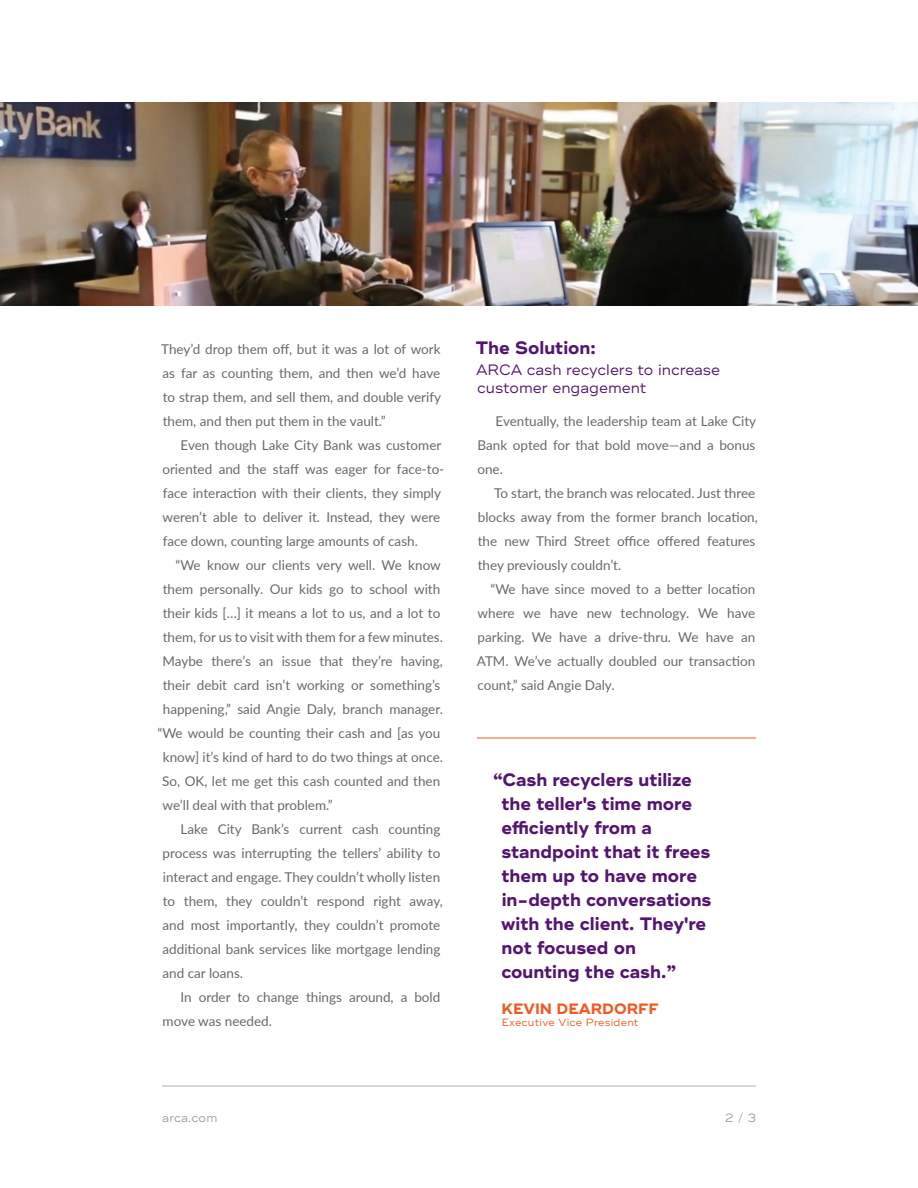
<style>
.page{position:relative;width:918px;height:1188px;background:#fff}
.page>*{position:absolute;margin:0;border:0;box-sizing:border-box;transform-origin:0 0}
.t1{font:700 18px/24px "Ridley Grotesk";color:#53156d}
.t2{font:15px/18px "Ridley Grotesk";color:#53156d}
.t3{font:700 15px "Ridley Grotesk";color:#f15921}
.t4{font:13.5px/24px "Lato";color:#69696c;text-align:justify}
.t5{font:12px "Ridley Grotesk";letter-spacing:.01em;color:#a0a1a5}
.t6{font:10.5px "Ridley Grotesk";letter-spacing:.025em;color:#f15921}
</style>
<div class="page">
<hr style="left:162px;top:1086px;width:594px;height:1px;background:#b2b3b7">
<img style="left:0;top:102px;width:918px;height:204px">
<hr style="left:477px;top:738px;width:279px;height:1px;background:#f15921">
<p class="t4" style="left:161px;top:337px;width:281px">They’d drop them off, but it was a lot of work as far as counting them, and then we’d have to strap them, and sell them, and double verify them, and then put them in the vault.”</p>
<p class="t4" style="left:162px;top:433px;width:283px;text-align:left;text-indent:18px">Even though Lake City Bank was customer oriented and the staff was eager for face-to&shy;face interaction with their clients, they simply weren’t able to deliver it. Instead, they were face down, counting large amounts of cash.</p>
<p class="t4" style="left:176px;top:553px;width:267px">“We know our clients very well. We know</p>
<p class="t4" style="left:163px;top:577px;width:279px">them personally. Our kids go to school with</p>
<p class="t4" style="left:163px;top:601px;width:279px">their kids […] it means a lot to us, and a lot to</p>
<p class="t4" style="left:163px;top:625px;width:282px">them, for us to visit with them for a few minutes.</p>
<p class="t4" style="left:163px;top:649px;width:282px">Maybe there’s an issue that they’re having,</p>
<p class="t4" style="left:163px;top:673px;width:279px">their debit card isn’t working or something’s</p>
<p class="t4" style="left:163px;top:697px;width:282px">happening,” said Angie Daly, branch manager.</p>
<p class="t4" style="left:158px;top:721px;width:284px">“We would be counting their cash and [as you</p>
<p class="t4" style="left:163px;top:745px;width:282px">know] it’s kind of hard to do two things at once.</p>
<p class="t4" style="left:162px;top:769px;width:279px">So, OK, let me get this cash counted and then</p>
<p class="t4" style="left:163px;top:793px;width:172px">we’ll deal with that problem.”</p>
<p class="t4" style="left:181px;top:817px;width:261px">Lake City Bank’s current cash counting</p>
<p class="t4" style="left:163px;top:841px;width:279px">process was interrupting the tellers’ ability to</p>
<p class="t4" style="left:163px;top:865px;width:279px">interact and engage. They couldn’t wholly listen</p>
<p class="t4" style="left:163px;top:889px;width:282px">to them, they couldn’t respond right away,</p>
<p class="t4" style="left:163px;top:913px;width:279px">and most importantly, they couldn’t promote</p>
<p class="t4" style="left:163px;top:937px;width:279px">additional bank services like mortgage lending</p>
<p class="t4" style="left:163px;top:961px;width:82px">and car loans.</p>
<p class="t4" style="left:181px;top:985px;width:261px">In order to change things around, a bold</p>
<p class="t4" style="left:163px;top:1009px;width:111px">move was needed.</p>
<h1 class="t1" style="left:476px;top:336px;width:121px">The Solution:</h1>
<p class="t2" style="left:476px;top:361px;width:246px">ARCA cash recyclers to increase customer engagement</p>
<p class="t4" style="left:477px;top:409px;width:280px;text-indent:18px">Eventually, the leadership team at Lake City Bank opted for that bold move—and a bonus one.</p>
<p class="t4" style="left:478px;top:481px;width:282px;text-align:left;text-indent:17px">To start, the branch was relocated. Just three blocks away from the former branch location, the new Third Street office offered features they previously couldn’t.</p>
<p class="t4" style="left:477px;top:577px;width:280px;text-indent:14px">“We have since moved to a better location where we have new technology. We have parking. We have a drive-thru. We have an ATM. We’ve actually doubled our transaction count,” said Angie Daly.</p>
<h1 class="t1" style="left:501px;top:768px;width:212px;text-indent:-8px">“Cash recyclers utilize the teller's time more efficiently from a standpoint that it frees them up to have more in-depth conversations with the client. They're not focused on counting the cash.”</h1>
<p class="t3" style="left:502px;top:1000px;width:159px">KEVIN DEARDORFF</p>
<p class="t6" style="left:502px;top:1016px;width:138px">Executive Vice President</p>
<p class="t5" style="left:162px;top:1111px;width:57px">arca.com</p>
<p class="t5" style="left:725px;top:1111px;width:32px">2 / 3</p>
</div>
